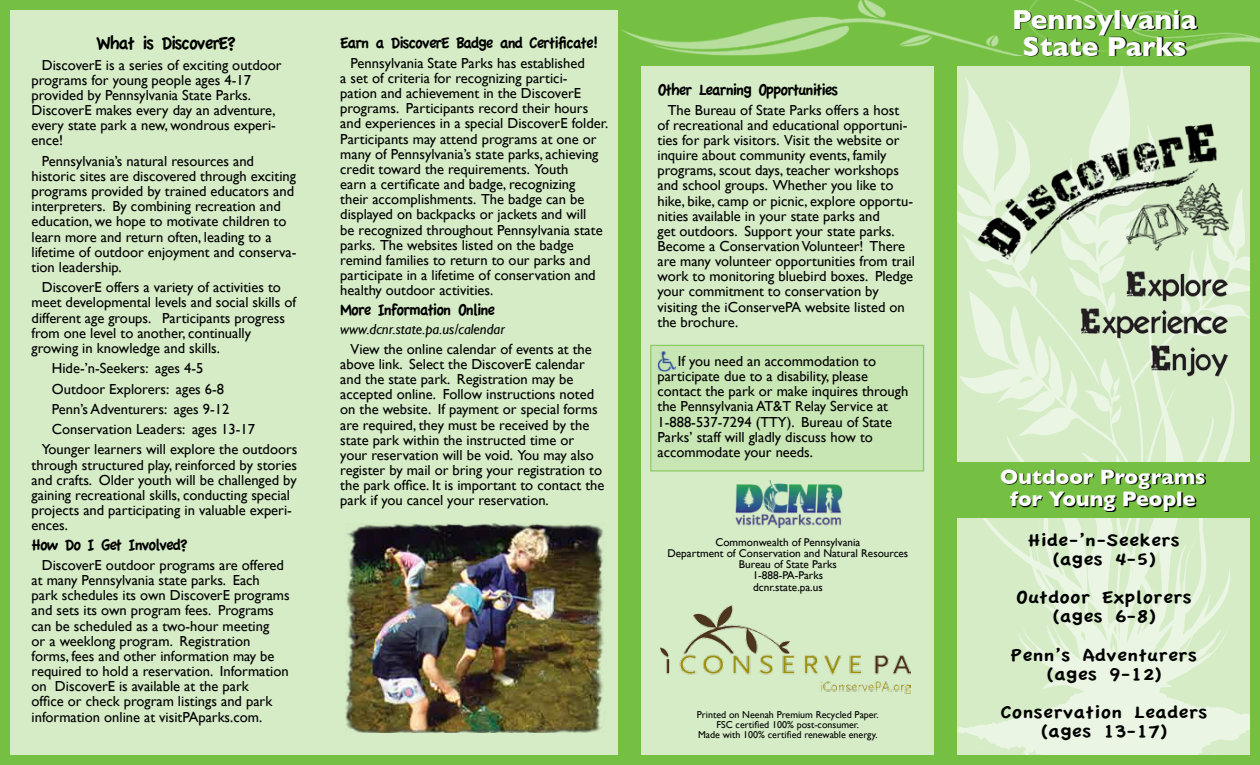
<style>
.page{position:relative;width:1260px;height:765px;background:#fff}
.page>*{position:absolute;margin:0;border:0;box-sizing:border-box;transform-origin:0 0}
.t1{font:700 28px/26.2px "Gill Sans";color:#fff;text-align:center}
.t2{font:700 21.38px/22.5px "Gill Sans";color:#fff;text-align:center}
.t3{font:19.38px "Apple Casual";letter-spacing:-.08em;color:#000}
.t4{font:18.88px/19.1px "Apple Casual";color:#000;text-align:center;scale:1.18 1}
.t5{font:17px "Apple Casual";letter-spacing:-.08em;color:#000}
.t6{font:14.5px/15.1px "Gill Sans";color:#000}
.t7{font:italic 14.5px "Gill Sans";color:#000}
.t8{font:11.25px/11.2px "Gill Sans";color:#000;text-align:center}
.t9{font:10px/10px "Gill Sans";color:#000;text-align:center}
</style>
<div class="page">
<div style="left:9px;top:9px;width:925px;height:747px;background:#d5ecc6"></div>
<svg style="left:957px;top:66px;width:294px;height:690px;background:#dbeecf"></svg>
<svg style="left:957px;top:70px;width:143px;height:317px;background:#daeecd"></svg>
<div style="left:1251px;top:0;width:9px;height:765px;background:#75c043"></div>
<div style="left:934px;top:2px;width:23px;height:763px;background:#75c043"></div>
<div style="left:619px;top:3px;width:22px;height:762px;background:#75c043"></div>
<div style="left:0;top:0;width:1260px;height:9px;background:#75c043"></div>
<div style="left:0;top:0;width:9px;height:765px;background:#75c043"></div>
<div style="left:0;top:756px;width:1260px;height:9px;background:#75c043"></div>
<div style="left:941px;top:1px;width:318px;height:65px;background:#75c043"></div>
<div style="left:946px;top:462px;width:313px;height:56px;background:#75c043"></div>
<svg style="left:1002px;top:470px;width:204px;height:42px"></svg>
<img style="left:732px;top:474px;width:111px;height:55px">
<img style="left:963px;top:109px;width:288px;height:195px">
<img style="left:1078px;top:265px;width:156px;height:115px">
<div style="left:631px;top:0;width:329px;height:66px;background:#75c043"></div>
<img style="left:661px;top:605px;width:249px;height:88px">
<img style="left:345px;top:524px;width:262px;height:209px">
<img style="left:621px;top:0;width:639px;height:55px">
<div style="left:1015px;top:11px;width:183px;height:46px;background:#000;opacity:.96"></div>
<img style="left:656px;top:351px;width:20px;height:21px">
<h3 class="t3" style="left:96px;top:33px;width:142px">What is DiscoverE?</h3>
<p class="t6" style="left:32px;top:57px;width:252px;text-indent:10px">DiscoverE is a series of exciting outdoor programs for young people ages 4-17 provided by Pennsylvania State Parks.<br>DiscoverE makes every day an adventure, every state park a new, wondrous experi&shy;ence!</p>
<p class="t6" style="left:32px;top:153px;width:266px;text-indent:10px">Pennsylvania’s natural resources and historic sites are discovered through exciting programs provided by trained educators and interpreters. By combining recreation and education, we hope to motivate children to learn more and return often, leading to a lifetime of outdoor enjoyment and conserva&shy;tion leadership.</p>
<p class="t6" style="left:32px;top:280px;width:266px;text-indent:10px">DiscoverE offers a variety of activities to meet developmental levels and social skills of different age groups. Participants progress from one level to another, continually growing in knowledge and skills.</p>
<p class="t6" style="left:52px;top:361px;width:153px">Hide-’n-Seekers: ages 4-5</p>
<p class="t6" style="left:52px;top:381px;width:174px">Outdoor Explorers: ages 6-8</p>
<p class="t6" style="left:52px;top:401px;width:179px">Penn’s Adventurers: ages 9-12</p>
<p class="t6" style="left:52px;top:422px;width:205px">Conservation Leaders: ages 13-17</p>
<p class="t6" style="left:42px;top:442px;width:257px">Younger learners will explore the outdoors</p>
<p class="t6" style="left:32px;top:457px;width:267px">through structured play, reinforced by stories and crafts. Older youth will be challenged by gaining recreational skills, conducting special projects and participating in valuable experi&shy;ences.</p>
<p class="t5" style="left:32px;top:536px;width:158px">How Do I Get Involved?</p>
<p class="t6" style="left:32px;top:557px;width:260px;text-indent:10px">DiscoverE outdoor programs are offered at many Pennsylvania state parks. Each<br>park schedules its own DiscoverE programs and sets its own program fees. Programs can be scheduled as a two-hour meeting<br>or a weeklong program. Registration forms, fees and other information may be required to hold a reservation. Information on DiscoverE is available at the park<br>office or check program listings and park information online at visitPAparks.com.</p>
<p class="t5" style="left:340px;top:34px;width:259px">Earn a DiscoverE Badge and Certificate!</p>
<p class="t6" style="left:340px;top:55px;width:270px;text-indent:10px">Pennsylvania State Parks has established<br>a set of criteria for recognizing partici-<br>pation and achievement in the DiscoverE programs. Participants record their hours and experiences in a special DiscoverE folder.<br>Participants may attend programs at one or many of Pennsylvania’s state parks, achieving credit toward the requirements. Youth<br>earn a certificate and badge, recognizing<br>their accomplishments. The badge can be displayed on backpacks or jackets and will<br>be recognized throughout Pennsylvania state parks. The websites listed on the badge remind families to return to our parks and participate in a lifetime of conservation and healthy outdoor activities.</p>
<p class="t5" style="left:340px;top:300px;width:156px">More Information Online</p>
<p class="t7" style="left:340px;top:321px;width:166px">www.dcnr.state.pa.us/calendar</p>
<p class="t6" style="left:340px;top:341px;width:266px;text-indent:10px">View the online calendar of events at the above link. Select the DiscoverE calendar and the state park. Registration may be accepted online. Follow instructions noted on the website. If payment or special forms are required, they must be received by the state park within the instructed time or your reservation will be void. You may also register by mail or bring your registration to the park office. It is important to contact the park if you cancel your reservation.</p>
<p class="t5" style="left:658px;top:81px;width:182px">Other Learning Opportunities</p>
<p class="t6" style="left:658px;top:102px;width:259px;text-indent:10px">The Bureau of State Parks offers a host<br>of recreational and educational opportuni&shy;ties for park visitors. Visit the website or inquire about community events, family programs, scout days, teacher workshops and school groups. Whether you like to hike, bike, camp or picnic, explore opportu&shy;nities available in your state parks and<br>get outdoors. Support your state parks.<br>Become a Conservation Volunteer! There are many volunteer opportunities from trail work to monitoring bluebird boxes. Pledge your commitment to conservation by visiting the iConservePA website listed on the brochure.</p>
<p class="t6" style="left:658px;top:353px;width:252px;text-indent:20px">If you need an accommodation to participate due to a disability, please contact the park or make inquires through the Pennsylvania AT&amp;T Relay Service at 1-888-537-7294 (TTY). Bureau of State Parks’ staff will gladly discuss how to accommodate your needs.</p>
<p class="t8" style="left:667px;top:536px;width:242px">Commonwealth of Pennsylvania<br>Department of Conservation and Natural Resources<br>Bureau of State Parks<br>1-888-PA-Parks<br>dcnr.state.pa.us</p>
<p class="t9" style="left:697px;top:710px;width:184px">Printed on Neenah Premium Recycled Paper.<br>FSC certified 100% post-consumer.<br>Made with 100% certified renewable energy.</p>
<h1 class="t1" style="left:1012px;top:7px;width:186px">Pennsylvania<br>State Parks</h1>
<h2 class="t2" style="left:1000px;top:465px;width:207px">Outdoor Programs for Young People</h2>
<h3 class="t4" style="left:1028px;top:531px;width:130px">Hide-’n-Seekers (ages 4-5)</h3>
<h3 class="t4" style="left:1016px;top:588px;width:151px">Outdoor Explorers (ages 6-8)</h3>
<h3 class="t4" style="left:1011px;top:646px;width:159px">Penn’s Adventurers (ages 9-12)</h3>
<h3 class="t4" style="left:1000px;top:703px;width:177px">Conservation Leaders (ages 13-17)</h3>
</div>
